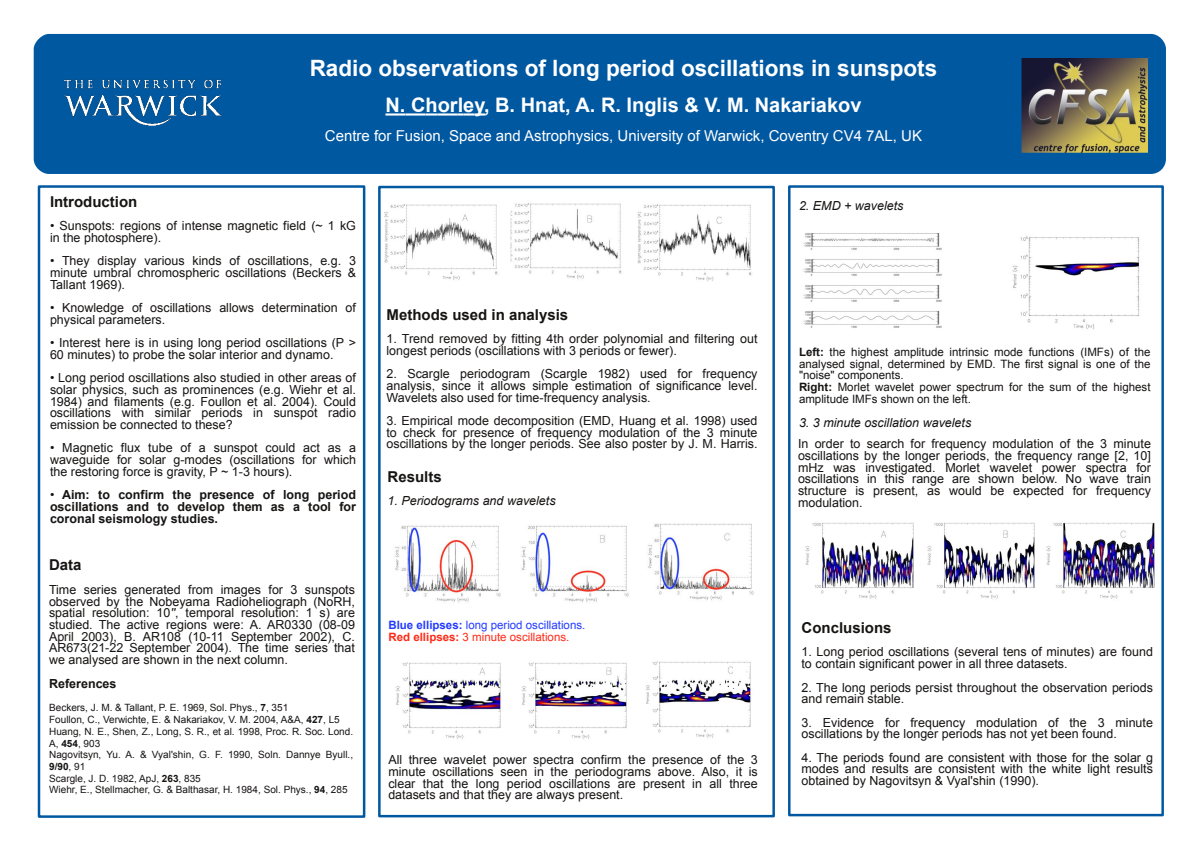
<style>
.page{position:relative;width:1192px;height:842px;background:#fff}
.page>*{position:absolute;margin:0;border:0;box-sizing:border-box;transform-origin:0 0}
.t1{font:700 22.5px "Arial";color:#fff}
.t2{font:700 20px "Arial";color:#fff}
.t3{font:15px "Arial";color:#fff}
.t4{font:700 15px "Arial";color:#161413}
.t5{font:12.5px/11.7px "Arial";color:#161413;text-align:justify}
.t6{font:700 12.5px/11.7px "Arial";color:#161413;text-align:justify}
.t7{font:italic 12.5px "Arial";color:#161413}
.t8{font:11.5px/11.7px "Arial";color:#161413}
.t9{font:11.5px/11.7px "Arial";color:#223cff}
.t10{font:10px/11.7px "Arial";color:#161413}
.s1{font-weight:400}
.s2{font-style:italic}
.s3{font-weight:700}
.s4{font-weight:700;color:#ff2a17}
.s5{color:#ff2a17}
</style>
<div class="page">
<div style="left:34px;top:34px;width:1132px;height:140px;background:#0058a1"></div>
<hr style="left:385px;top:113px;width:15px;height:3px;background:#fff">
<svg style="left:400px;top:113px;width:11px;height:3px"></svg>
<hr style="left:411px;top:113px;width:14px;height:3px;background:#fff">
<svg style="left:425px;top:113px;width:60px;height:3px"></svg>
<div style="left:38px;top:185px;width:327px;height:633px;border:2px solid #0058a1"></div>
<img style="left:45px;top:59px;width:183px;height:76px">
<div style="left:378px;top:186px;width:397px;height:631px;border:2px solid #0058a1"></div>
<img style="left:510px;top:203px;width:112px;height:76px">
<img style="left:638px;top:204px;width:114px;height:77px">
<img style="left:384px;top:204px;width:114px;height:76px">
<img style="left:395px;top:525px;width:106px;height:77px">
<img style="left:648px;top:523px;width:106px;height:77px">
<img style="left:521px;top:525px;width:108px;height:77px">
<img style="left:395px;top:662px;width:107px;height:77px">
<img style="left:645px;top:661px;width:107px;height:77px">
<img style="left:521px;top:662px;width:106px;height:77px">
<div style="left:788px;top:185px;width:376px;height:631px;border:2px solid #0058a1"></div>
<img style="left:803px;top:233px;width:139px;height:95px">
<img style="left:1012px;top:236px;width:127px;height:93px">
<img style="left:805px;top:522px;width:109px;height:77px">
<img style="left:1046px;top:522px;width:109px;height:77px">
<img style="left:927px;top:522px;width:108px;height:77px">
<img style="left:1022px;top:58px;width:126px;height:95px">
<h1 class="t1" style="left:310px;top:56px;width:629px">Radio observations of long period oscillations in sunspots</h1>
<h2 class="t2" style="left:385px;top:94px;width:478px">N. Chorley, B. Hnat, A. R. Inglis &amp; V. M. Nakariakov</h2>
<p class="t3" style="left:325px;top:128px;width:599px">Centre for Fusion, Space and Astrophysics, University of Warwick, Coventry CV4 7AL, UK</p>
<p class="t4" style="left:50px;top:193px;width:89px">Introduction</p>
<p class="t5" style="left:50px;top:220px;width:307px">• Sunspots: regions of intense magnetic field (~ 1 kG in the photosphere).</p>
<p class="t5" style="left:50px;top:255px;width:307px">• They display various kinds of oscillations, e.g. 3 minute umbral chromospheric oscillations (Beckers &amp; Tallant 1969).</p>
<p class="t5" style="left:50px;top:302px;width:307px">• Knowledge of oscillations allows determination of physical parameters.</p>
<p class="t5" style="left:50px;top:337px;width:307px">• Interest here is in using long period oscillations (P &gt;<br>60 minutes) to probe the solar interior and dynamo.</p>
<p class="t5" style="left:50px;top:372px;width:307px">• Long period oscillations also studied in other areas of solar physics, such as prominences (e.g. Wiehr et al.<br>1984) and filaments (e.g. Foullon et al. 2004). Could oscillations with similar periods in sunspot radio emission be connected to these?</p>
<p class="t5" style="left:50px;top:442px;width:307px">• Magnetic flux tube of a sunspot could act as a waveguide for solar g-modes (oscillations for which the restoring force is gravity, P ~ 1-3 hours).</p>
<p class="t6" style="left:50px;top:489px;width:307px"><span class="s1">•</span> Aim: to confirm the presence of long period oscillations and to develop them as a tool for coronal seismology studies.</p>
<p class="t4" style="left:49px;top:557px;width:34px">Data</p>
<p class="t5" style="left:49px;top:584px;width:307px">Time series generated from images for 3 sunspots observed by the Nobeyama Radioheliograph (NoRH, spatial resolution: 10<span class="s2">''</span>, temporal resolution: 1 s) are studied. The active regions were: A. AR0330 (08-09<br>April 2003), B. AR108 (10-11 September 2002), C.<br>AR673(21-22 September 2004). The time series that we analysed are shown in the next column.</p>
<p class="t6" style="left:49px;top:678px;width:69px">References</p>
<p class="t10" style="left:49px;top:702px;width:305px">Beckers, J. M. &amp; Tallant, P. E. 1969, Sol. Phys., <span class="s3">7</span>, 351<br>Foullon, C., Verwichte, E. &amp; Nakariakov, V. M. 2004, A&amp;A, <span class="s3">427</span>, L5<br>Huang, N. E., Shen, Z., Long, S. R., et al. 1998, Proc. R. Soc. Lond.<br>A, <span class="s3">454</span>, 903<br>Nagovitsyn, Yu. A. &amp; Vyal'shin, G. F. 1990, Soln. Dannye Byull., <span class="s3">9/90</span>, 91<br>Scargle, J. D. 1982, ApJ, <span class="s3">263</span>, 835<br>Wiehr, E., Stellmacher, G. &amp; Balthasar, H. 1984, Sol. Phys., <span class="s3">94</span>, 285</p>
<p class="t4" style="left:386px;top:306px;width:183px">Methods used in analysis</p>
<p class="t5" style="left:386px;top:333px;width:372px">1. Trend removed by fitting 4th order polynomial and filtering out longest periods (oscillations with 3 periods or fewer).</p>
<p class="t5" style="left:386px;top:368px;width:372px">2. Scargle periodogram (Scargle 1982) used for frequency analysis, since it allows simple estimation of significance level.<br>Wavelets also used for time-frequency analysis.</p>
<p class="t5" style="left:386px;top:415px;width:372px">3. Empirical mode decomposition (EMD, Huang et al. 1998) used to check for presence of frequency modulation of the 3 minute oscillations by the longer periods. See also poster by J. M. Harris.</p>
<p class="t4" style="left:388px;top:468px;width:56px">Results</p>
<p class="t7" style="left:388px;top:494px;width:170px">1. Periodograms and wavelets</p>
<p class="t9" style="left:388px;top:619px;width:198px"><span class="s3">Blue ellipses:</span> long period oscillations.<br><span class="s4">Red ellipses:</span> <span class="s5">3 minute oscillations.</span></p>
<p class="t5" style="left:388px;top:754px;width:371px">All three wavelet power spectra confirm the presence of the 3 minute oscillations seen in the periodograms above. Also, it is clear that the long period oscillations are present in all three datasets and that they are always present.</p>
<p class="t7" style="left:799px;top:199px;width:106px">2. EMD + wavelets</p>
<p class="t8" style="left:799px;top:346px;width:353px"><span class="s3">Left:</span> the highest amplitude intrinsic mode functions (IMFs) of the analysed signal, determined by EMD. The first signal is one of the "noise" components.<br><span class="s3">Right:</span> Morlet wavelet power spectrum for the sum of the highest amplitude IMFs shown on the left.</p>
<p class="t5" style="left:798px;top:438px;width:354px">In order to search for frequency modulation of the 3 minute oscillations by the longer periods, the frequency range [2, 10] mHz was investigated. Morlet wavelet power spectra for oscillations in this range are shown below. No wave train structure is present, as would be expected for frequency modulation.</p>
<p class="t7" style="left:799px;top:415px;width:174px">3. 3 minute oscillation wavelets</p>
<p class="t4" style="left:802px;top:619px;width:92px">Conclusions</p>
<p class="t5" style="left:802px;top:646px;width:353px">1. Long period oscillations (several tens of minutes) are found to contain significant power in all three datasets.</p>
<p class="t5" style="left:802px;top:681px;width:353px">2. The long periods persist throughout the observation periods and remain stable.</p>
<p class="t5" style="left:802px;top:716px;width:353px">3. Evidence for frequency modulation of the 3 minute oscillations by the longer periods has not yet been found.</p>
<p class="t5" style="left:802px;top:751px;width:353px">4. The periods found are consistent with those for the solar g modes and results are consistent with the white light results obtained by Nagovitsyn &amp; Vyal'shin (1990).</p>
</div>
